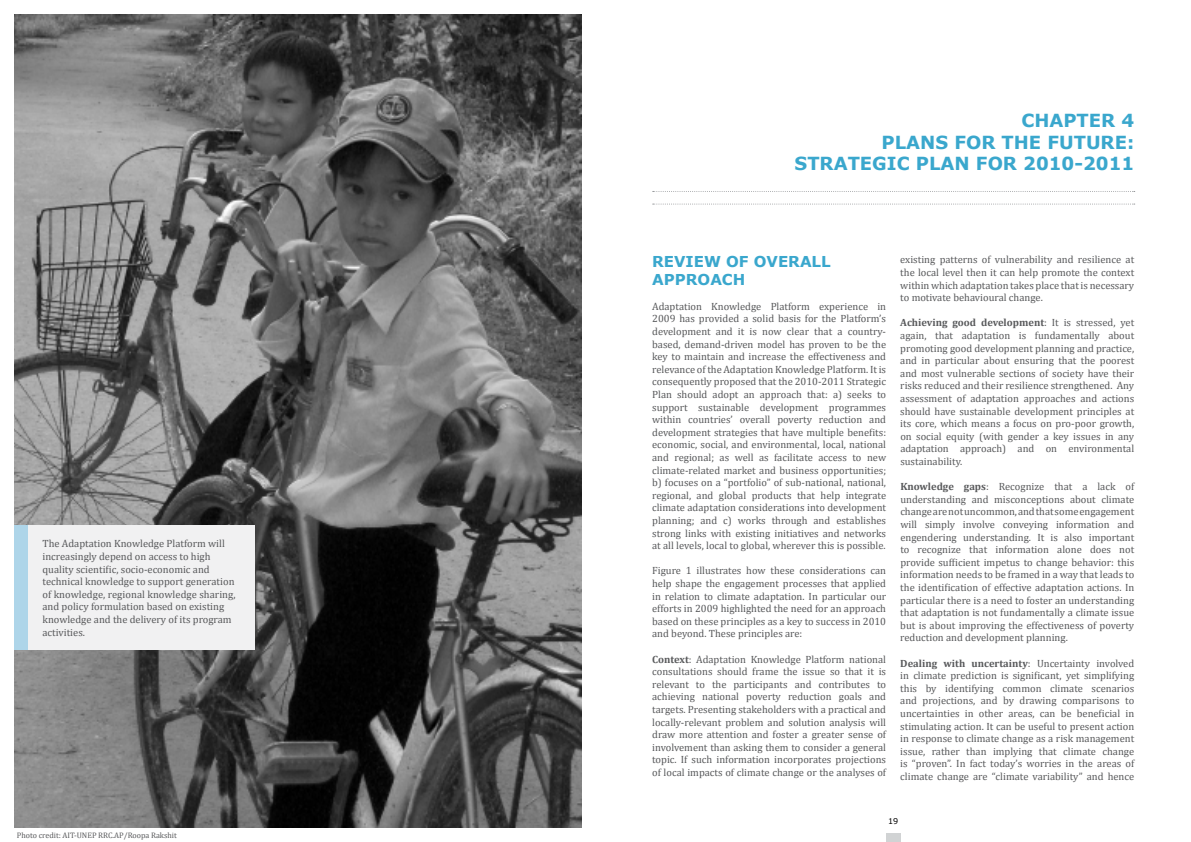
<style>
.page{position:relative;width:1191px;height:842px;background:#fff}
.page>*{position:absolute;margin:0;border:0;box-sizing:border-box;transform-origin:0 0}
.t1{font:700 18px/21.6px "Verdana";color:#3aa7cd;text-align:right}
.t2{font:700 15px/18px "Verdana";color:#3aa7cd}
.t3{font:10.5px/12.6px "Cambria";color:#58595b;text-align:justify}
.t4{font:8px "Cambria";color:#58595b}
.t5{font:8px "Verdana";color:#000}
.s1{font-weight:700}
</style>
<div class="page">
<div style="left:886px;top:833px;width:14px;height:9px;background:#d1d3d4"></div>
<svg style="left:652px;top:191px;width:482px;height:1px"></svg>
<svg style="left:652px;top:204px;width:482px;height:1px"></svg>
<img style="left:14px;top:14px;width:567px;height:814px">
<div style="left:14px;top:525px;width:14px;height:125px;background:#aed5e9"></div>
<div style="left:28px;top:525px;width:227px;height:125px;background:#f1f1f2"></div>
<p class="t3" style="left:43px;top:537px;width:195px;text-align:left">The Adaptation Knowledge Platform will increasingly depend on access to high quality scientific, socio-economic and technical knowledge to support generation of knowledge, regional knowledge sharing, and policy formulation based on existing knowledge and the delivery of its program activities.</p>
<p class="t4" style="left:17px;top:830px;width:161px">Photo credit: AIT-UNEP RRC.AP/Roopa Rakshit</p>
<h1 class="t1" style="left:794px;top:109px;width:341px">CHAPTER 4<br>PLANS FOR THE FUTURE:<br>STRATEGIC PLAN FOR 2010-2011</h1>
<h2 class="t2" style="left:652px;top:252px;width:180px">REVIEW OF OVERALL<br>APPROACH</h2>
<p class="t3" style="left:652px;top:300px;width:235px">Adaptation Knowledge Platform experience in 2009 has provided a solid basis for the Platform’s development and it is now clear that a country&shy;based, demand-driven model has proven to be the key to maintain and increase the effectiveness and relevance of the Adaptation Knowledge Platform. It is consequently proposed that the 2010-2011 Strategic Plan should adopt an approach that: a) seeks to support sustainable development programmes within countries’ overall poverty reduction and development strategies that have multiple benefits: economic, social, and environmental, local, national and regional; as well as facilitate access to new climate-related market and business opportunities; b) focuses on a “portfolio” of sub-national, national, regional, and global products that help integrate climate adaptation considerations into development planning; and c) works through and establishes strong links with existing initiatives and networks at all levels, local to global, wherever this is possible.</p>
<p class="t3" style="left:652px;top:564px;width:235px">Figure 1 illustrates how these considerations can help shape the engagement processes that applied in relation to climate adaptation. In particular our efforts in 2009 highlighted the need for an approach based on these principles as a key to success in 2010 and beyond. These principles are:</p>
<p class="t3" style="left:652px;top:653px;width:235px"><span class="s1">Context</span>: Adaptation Knowledge Platform national consultations should frame the issue so that it is relevant to the participants and contributes to achieving national poverty reduction goals and targets. Presenting stakeholders with a practical and locally-relevant problem and solution analysis will draw more attention and foster a greater sense of involvement than asking them to consider a general topic. If such information incorporates projections of local impacts of climate change or the analyses of</p>
<p class="t3" style="left:900px;top:253px;width:235px">existing patterns of vulnerability and resilience at the local level then it can help promote the context within which adaptation takes place that is necessary to motivate behavioural change.</p>
<p class="t3" style="left:900px;top:316px;width:235px"><span class="s1">Achieving good development</span>: It is stressed, yet again, that adaptation is fundamentally about promoting good development planning and practice, and in particular about ensuring that the poorest and most vulnerable sections of society have their risks reduced and their resilience strengthened. Any assessment of adaptation approaches and actions should have sustainable development principles at its core, which means a focus on pro-poor growth, on social equity (with gender a key issues in any adaptation approach) and on environmental sustainability.</p>
<p class="t3" style="left:900px;top:480px;width:235px"><span class="s1">Knowledge gaps</span>: Recognize that a lack of understanding and misconceptions about climate change are not uncommon, and that some engagement will simply involve conveying information and engendering understanding. It is also important to recognize that information alone does not provide sufficient impetus to change behavior: this information needs to be framed in a way that leads to the identification of effective adaptation actions. In particular there is a need to foster an understanding that adaptation is not fundamentally a climate issue but is about improving the effectiveness of poverty reduction and development planning.</p>
<p class="t3" style="left:900px;top:657px;width:235px"><span class="s1">Dealing with uncertainty</span>: Uncertainty involved in climate prediction is significant, yet simplifying this by identifying common climate scenarios and projections, and by drawing comparisons to uncertainties in other areas, can be beneficial in stimulating action. It can be useful to present action in response to climate change as a risk management issue, rather than implying that climate change is “proven”. In fact today’s worries in the areas of climate change are “climate variability” and hence</p>
<p class="t5" style="left:888px;top:815px;width:12px">19</p>
</div>
